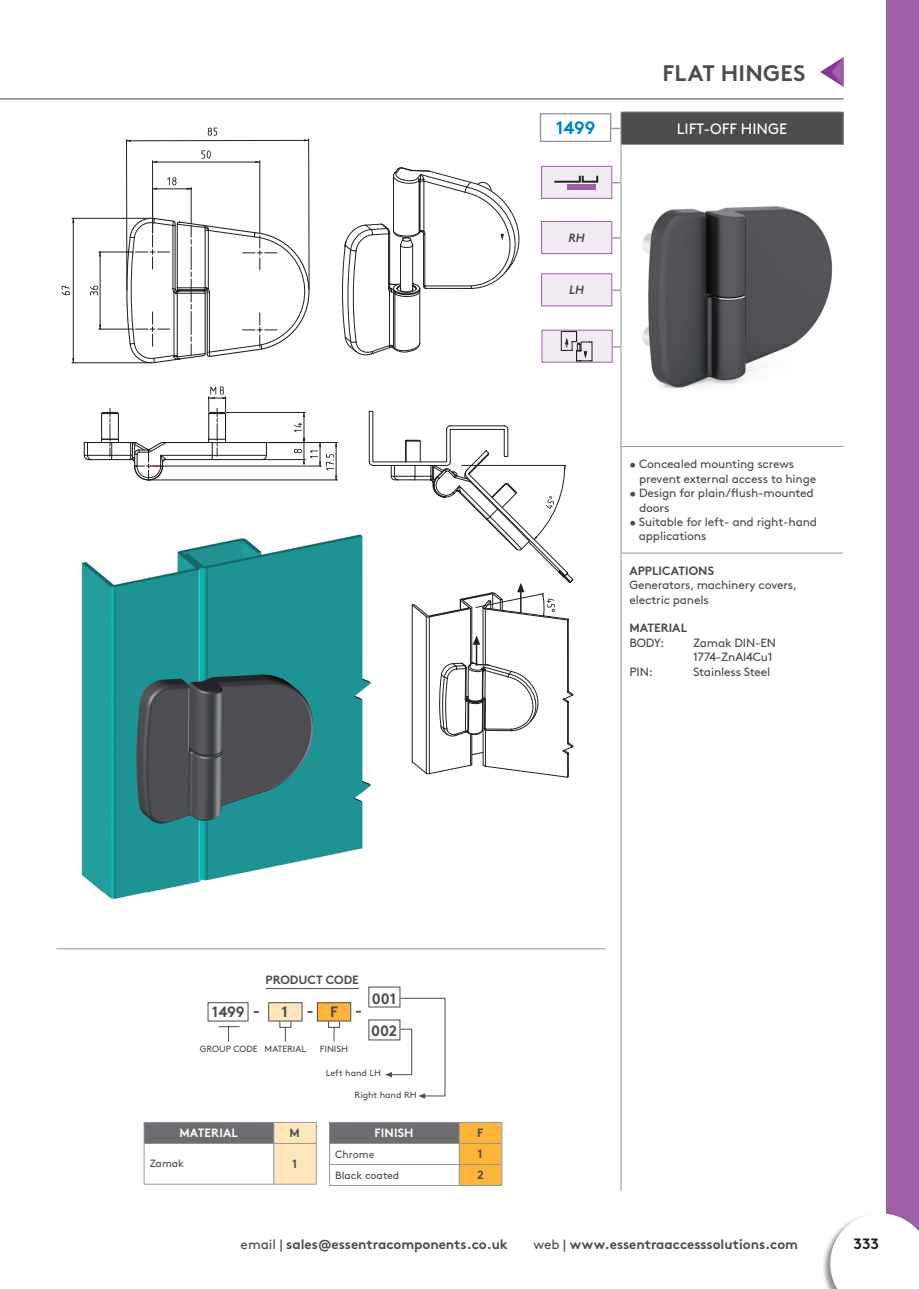
<style>
.page{position:relative;width:919px;height:1289px;background:#fff}
.page>*{position:absolute;margin:0;border:0;box-sizing:border-box;transform-origin:0 0}
.t1{font:700 22.5px "Brown Pro";letter-spacing:.01em;color:#4b4c4d}
.t2{font:700 18px "Brown Pro";color:#0082c8}
.t3{font:15px "Brown Pro";color:#fff}
.t4{font:700 15px "Brown Pro";color:#4b4c4d}
.t5{font:700 15px "Brown Pro";color:#231f20}
.t6{font:700 13.5px "Brown Pro";letter-spacing:-.005em;color:#4b4c4d}
.t7{font:12px/14.4px "Brown Pro";letter-spacing:-.015em;color:#4b4c4d}
.t8{font:700 12px "Brown Pro";color:#4b4c4d}
.t9{font:700 12px "Brown Pro";letter-spacing:.01em;color:#fff}
.t10{font:italic 700 12px "Brown Pro";color:#4b4c4d;scale:.95 1}
.t11{font:10.5px "Brown Pro";color:#4b4c4d}
.t12{font:9px "Brown Pro";color:#4b4c4d}
.s1{font-weight:400}
</style>
<div class="page">
<hr style="left:0;top:98px;width:843px;height:1px;background:#4b4c4d">
<div style="left:886px;top:0;width:32px;height:1288px;background:#9f5fa7"></div>
<div style="left:821px;top:1212px;width:97px;height:76px;background:#231f20;opacity:.5"></div>
<svg style="left:825px;top:1212px;width:93px;height:76px"></svg>
<svg style="left:820px;top:57px;width:23px;height:30px"></svg>
<div style="left:539px;top:113px;width:72px;height:29px;border:1px solid #939598"></div>
<div style="left:268px;top:1002px;width:34px;height:19px;background:#fee7bd;border:1px solid #4b4c4d"></div>
<div style="left:317px;top:1002px;width:34px;height:19px;background:#fcb539;border:1px solid #4b4c4d"></div>
<svg style="left:279px;top:1020px;width:12px;height:22px"></svg>
<svg style="left:328px;top:1020px;width:12px;height:22px"></svg>
<svg style="left:219px;top:1026px;width:20px;height:15px"></svg>
<div style="left:208px;top:1002px;width:40px;height:19px;background:#fff;border:1px solid #4b4c4d"></div>
<svg style="left:385px;top:997px;width:61px;height:101px"></svg>
<img style="left:642px;top:206px;width:191px;height:183px">
<img style="left:81px;top:534px;width:290px;height:365px">
<svg style="left:342px;top:167px;width:178px;height:189px"></svg>
<svg style="left:71px;top:138px;width:238px;height:225px"></svg>
<svg style="left:126px;top:150px;width:184px;height:214px"></svg>
<svg style="left:90px;top:285px;width:8px;height:10px"></svg>
<svg style="left:62px;top:286px;width:8px;height:9px"></svg>
<svg style="left:208px;top:128px;width:9px;height:8px"></svg>
<hr style="left:264px;top:459px;width:41px;height:1px;background:#231f20">
<hr style="left:304px;top:412px;width:1px;height:30px;background:#231f20">
<hr style="left:226px;top:412px;width:79px;height:1px;background:#231f20">
<hr style="left:150px;top:466px;width:171px;height:1px;background:#231f20">
<hr style="left:268px;top:442px;width:69px;height:1px;background:#231f20">
<hr style="left:150px;top:479px;width:187px;height:1px;background:#231f20">
<svg style="left:83px;top:386px;width:184px;height:95px"></svg>
<svg style="left:294px;top:413px;width:11px;height:19px"></svg>
<svg style="left:294px;top:438px;width:43px;height:42px"></svg>
<svg style="left:368px;top:410px;width:206px;height:368px"></svg>
<div style="left:144px;top:1122px;width:130px;height:21px;background:#6c6d70"></div>
<hr style="left:144px;top:1121px;width:129px;height:1px;background:#939598">
<svg style="left:144px;top:1122px;width:1px;height:20px"></svg>
<hr style="left:144px;top:1142px;width:130px;height:1px;background:#939598">
<hr style="left:144px;top:1143px;width:1px;height:40px;background:#939598">
<hr style="left:144px;top:1183px;width:130px;height:1px;background:#939598">
<hr style="left:274px;top:1183px;width:43px;height:1px;background:#939598">
<svg style="left:273px;top:1122px;width:44px;height:61px;background:#f7e2ba"></svg>
<hr style="left:273px;top:1143px;width:1px;height:40px;background:#939598">
<hr style="left:316px;top:1143px;width:1px;height:40px;background:#939598">
<div style="left:329px;top:1122px;width:130px;height:21px;background:#6c6d70"></div>
<hr style="left:329px;top:1121px;width:130px;height:1px;background:#939598">
<hr style="left:329px;top:1142px;width:130px;height:1px;background:#939598">
<hr style="left:329px;top:1163px;width:130px;height:1px;background:#939598">
<svg style="left:329px;top:1122px;width:1px;height:62px"></svg>
<hr style="left:329px;top:1184px;width:130px;height:1px;background:#939598">
<hr style="left:459px;top:1184px;width:43px;height:1px;background:#939598">
<svg style="left:459px;top:1122px;width:43px;height:62px;background:#f3b241"></svg>
<hr style="left:56px;top:948px;width:549px;height:1px;background:#939598">
<div style="left:541px;top:166px;width:71px;height:33px;background:#f2ebf4;border:1px solid #9f5fa7"></div>
<svg style="left:554px;top:175px;width:45px;height:8px"></svg>
<div style="left:567px;top:184px;width:29px;height:5px;background:#9f5fa7"></div>
<div style="left:541px;top:273px;width:71px;height:33px;background:#f2ebf4;border:1px solid #9f5fa7"></div>
<div style="left:541px;top:221px;width:71px;height:33px;background:#f2ebf4;border:1px solid #9f5fa7"></div>
<svg style="left:612px;top:289px;width:8px;height:2px"></svg>
<div style="left:541px;top:330px;width:71px;height:32px;background:#f2ebf4;border:1px solid #9f5fa7"></div>
<svg style="left:560px;top:331px;width:32px;height:30px"></svg>
<div style="left:621px;top:112px;width:222px;height:32px;background:#4b4c4d"></div>
<hr style="left:620px;top:112px;width:223px;height:1px;background:#939598">
<hr style="left:842px;top:112px;width:1px;height:32px;background:#939598">
<hr style="left:620px;top:144px;width:223px;height:1px;background:#939598">
<hr style="left:620px;top:446px;width:223px;height:1px;background:#939598">
<hr style="left:620px;top:552px;width:223px;height:1px;background:#939598">
<hr style="left:620px;top:112px;width:1px;height:32px;background:#939598">
<hr style="left:620px;top:145px;width:1px;height:301px;background:#939598">
<hr style="left:620px;top:447px;width:1px;height:105px;background:#939598">
<hr style="left:620px;top:553px;width:1px;height:638px;background:#939598">
<hr style="left:265px;top:988px;width:94px;height:1px;background:#4b4c4d">
<h2 class="t2" style="left:556px;top:113px;width:41px">1499</h2>
<p class="t10" style="left:568px;top:228px;width:19px">RH</p>
<p class="t10" style="left:569px;top:280px;width:17px">LH</p>
<h1 class="t1" style="left:662px;top:55px;width:144px">FLAT HINGES</h1>
<p class="t3" style="left:676px;top:117px;width:112px">LIFT-OFF HINGE</p>
<p class="t7" style="left:639px;top:456px;width:179px;text-indent:-10px">• Concealed mounting screws prevent external access to hinge</p>
<p class="t7" style="left:639px;top:484px;width:176px;text-indent:-10px">• Design for plain/flush-mounted doors</p>
<p class="t7" style="left:638px;top:513px;width:180px;text-indent:-9px">• Suitable for left- and right-hand applications</p>
<p class="t8" style="left:629px;top:561px;width:86px">APPLICATIONS</p>
<p class="t7" style="left:629px;top:577px;width:169px">Generators, machinery covers, electric panels</p>
<p class="t8" style="left:629px;top:618px;width:59px">MATERIAL</p>
<p class="t7" style="left:629px;top:634px;width:36px">BODY:</p>
<p class="t7" style="left:693px;top:634px;width:84px">Zamak DIN-EN<br>1774-ZnAl4Cu1</p>
<p class="t7" style="left:629px;top:663px;width:25px">PIN:</p>
<p class="t7" style="left:693px;top:663px;width:79px">Stainless Steel</p>
<p class="t8" style="left:265px;top:970px;width:95px">PRODUCT CODE</p>
<p class="t4" style="left:212px;top:1000px;width:34px">1499</p>
<p class="t4" style="left:281px;top:1000px;width:8px">1</p>
<p class="t4" style="left:330px;top:1000px;width:9px">F</p>
<p class="t12" style="left:200px;top:1041px;width:108px">GROUP CODE MATERIAL</p>
<p class="t12" style="left:320px;top:1041px;width:30px">FINISH</p>
<p class="t4" style="left:372px;top:986px;width:26px">001</p>
<p class="t4" style="left:371px;top:1018px;width:27px">002</p>
<p class="t12" style="left:326px;top:1066px;width:57px">Left hand LH</p>
<p class="t9" style="left:179px;top:1123px;width:60px">MATERIAL</p>
<p class="t8" style="left:289px;top:1123px;width:12px">M</p>
<p class="t11" style="left:150px;top:1155px;width:36px">Zamak</p>
<p class="t8" style="left:292px;top:1153px;width:7px">1</p>
<p class="t12" style="left:354px;top:1088px;width:64px">Right hand RH</p>
<p class="t9" style="left:374px;top:1123px;width:41px">FINISH</p>
<p class="t8" style="left:477px;top:1123px;width:8px">F</p>
<p class="t11" style="left:335px;top:1145px;width:41px">Chrome</p>
<p class="t8" style="left:477px;top:1144px;width:7px">1</p>
<p class="t11" style="left:335px;top:1166px;width:66px">Black coated</p>
<p class="t8" style="left:477px;top:1165px;width:8px">2</p>
<p class="t6" style="left:241px;top:1232px;width:269px"><span class="s1">email |</span> sales@essentracomponents.co.uk</p>
<p class="t6" style="left:533px;top:1232px;width:266px"><span class="s1">web |</span> www.essentraaccesssolutions.com</p>
<p class="t5" style="left:853px;top:1231px;width:27px">333</p>
</div>
